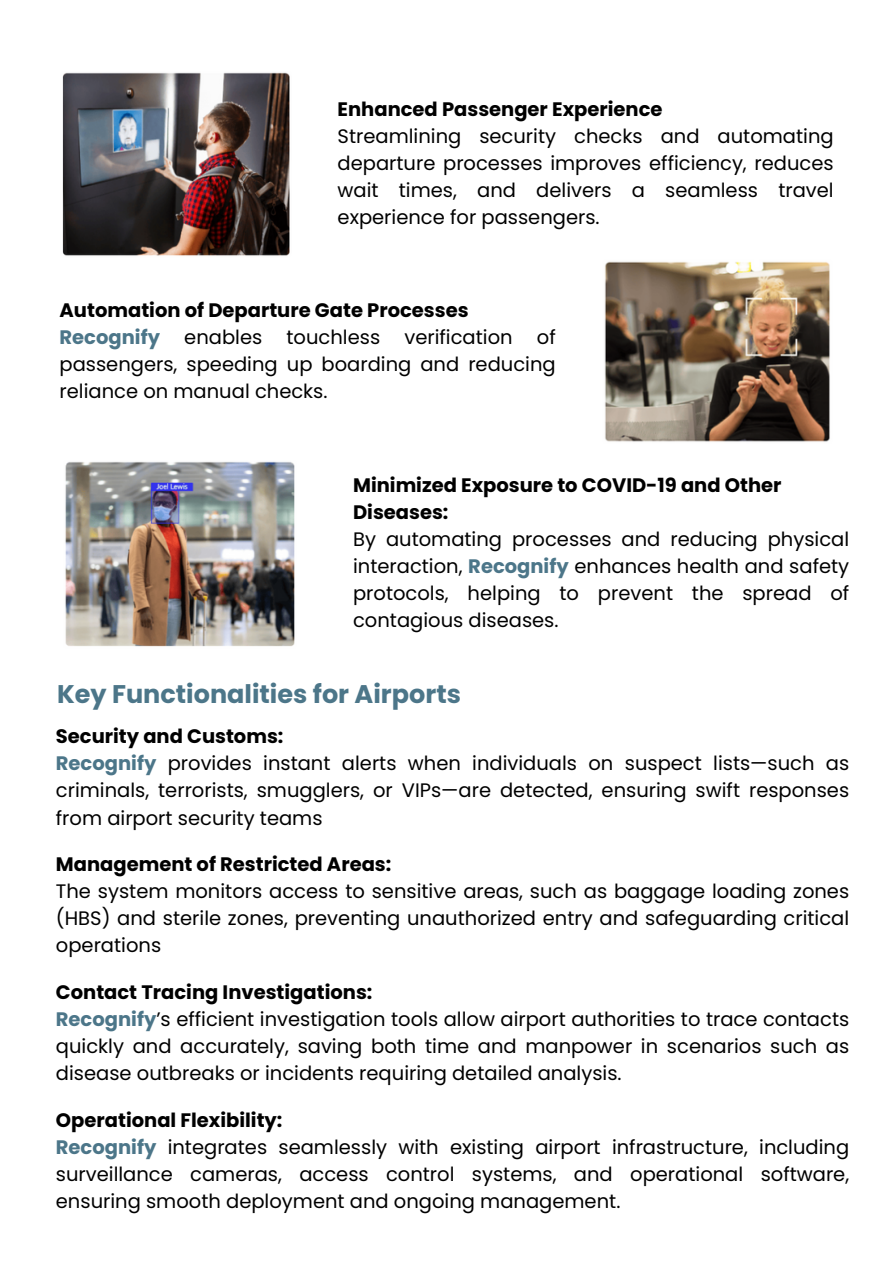
<style>
.page{position:relative;width:894px;height:1264px;background:#fff}
.page>*{position:absolute;margin:0;border:0;box-sizing:border-box;transform-origin:0 0}
.t1{font:700 25.5px "Poppins";color:#4c7689}
.t2{font:19.5px/27px "Poppins";color:#000;text-align:justify}
.t3{font:700 19.5px/27px "Poppins";color:#000}
.s1{font-weight:700;color:#4c7689}
</style>
<div class="page">
<img style="left:62px;top:72px;width:228px;height:184px">
<img style="left:604px;top:261px;width:226px;height:181px">
<img style="left:65px;top:461px;width:230px;height:186px">
<p class="t3" style="left:337px;top:96px;width:326px">Enhanced Passenger Experience</p>
<p class="t2" style="left:337px;top:123px;width:497px">Streamlining security checks and automating departure processes improves efficiency, reduces wait times, and delivers a seamless travel experience for passengers.</p>
<p class="t3" style="left:60px;top:297px;width:410px">Automation of Departure Gate Processes</p>
<p class="t2" style="left:60px;top:324px;width:497px"><span class="s1">Recognify</span> enables touchless verification of passengers, speeding up boarding and reducing reliance on manual checks.</p>
<p class="t3" style="left:353px;top:471px;width:430px">Minimized Exposure to COVID-19 and Other<br>Diseases:</p>
<p class="t2" style="left:353px;top:525px;width:497px">By automating processes and reducing physical interaction, <span class="s1">Recognify</span> enhances health and safety protocols, helping to prevent the spread of contagious diseases.</p>
<p class="t1" style="left:57px;top:676px;width:405px">Key Functionalities for Airports</p>
<p class="t3" style="left:56px;top:723px;width:229px">Security and Customs:</p>
<p class="t2" style="left:56px;top:750px;width:794px"><span class="s1">Recognify</span> provides instant alerts when individuals on suspect lists—such as criminals, terrorists, smugglers, or VIPs—are detected, ensuring swift responses from airport security teams</p>
<h1 class="t3" style="left:56px;top:851px;width:337px">Management of Restricted Areas:</h1>
<p class="t2" style="left:56px;top:878px;width:794px">The system monitors access to sensitive areas, such as baggage loading zones (HBS) and sterile zones, preventing unauthorized entry and safeguarding critical operations</p>
<p class="t3" style="left:56px;top:978px;width:318px">Contact Tracing Investigations:</p>
<p class="t2" style="left:56px;top:1005px;width:794px"><span class="s1">Recognify</span>’s efficient investigation tools allow airport authorities to trace contacts quickly and accurately, saving both time and manpower in scenarios such as disease outbreaks or incidents requiring detailed analysis.</p>
<p class="t3" style="left:56px;top:1106px;width:228px">Operational Flexibility:</p>
<p class="t2" style="left:56px;top:1133px;width:794px"><span class="s1">Recognify</span> integrates seamlessly with existing airport infrastructure, including surveillance cameras, access control systems, and operational software, ensuring smooth deployment and ongoing management.</p>
</div>
